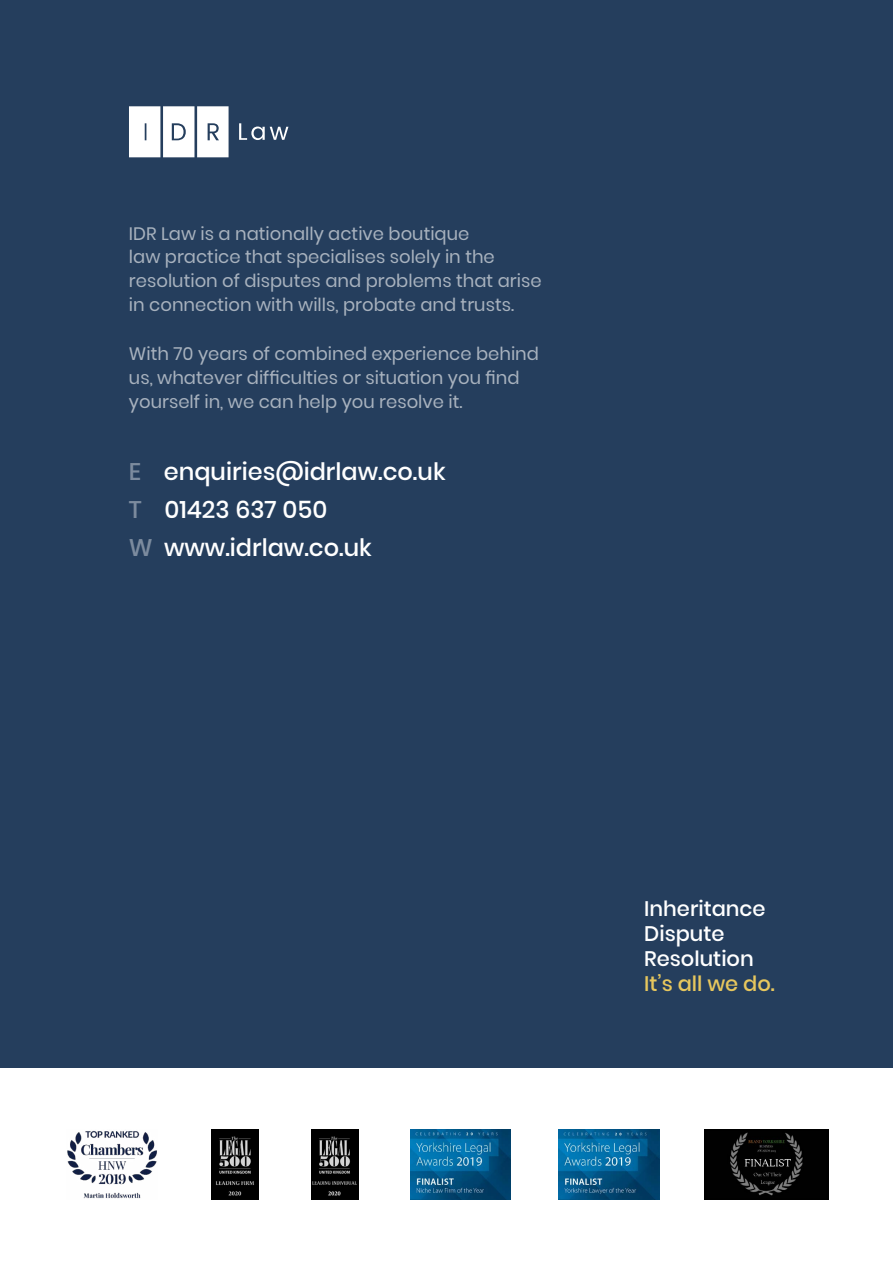
<style>
.page{position:relative;width:893px;height:1263px;background:#fff}
.page>*{position:absolute;margin:0;border:0;box-sizing:border-box;transform-origin:0 0}
.t1{font:500 24px "Poppins";color:#fff}
.t2{font:500 21px/25.2px "Poppins";color:#fff}
.t3{font:500 21px "Poppins";color:#e7c75e}
.t4{font:18px/24px "Poppins";color:#a8b2be}
.s1{color:#7c8b9e}
</style>
<div class="page">
<div style="left:0;top:0;width:893px;height:1067px;background:#253e5d"></div>
<svg style="left:129px;top:106px;width:100px;height:51px;background:#e7eaed"></svg>
<svg style="left:239px;top:123px;width:49px;height:17px"></svg>
<img style="left:67px;top:1130px;width:90px;height:69px">
<img style="left:212px;top:1129px;width:47px;height:70px">
<img style="left:410px;top:1129px;width:101px;height:70px">
<img style="left:311px;top:1129px;width:47px;height:70px">
<img style="left:559px;top:1129px;width:100px;height:70px">
<div style="left:704px;top:1129px;width:125px;height:70px;background:#000"></div>
<img style="left:730px;top:1132px;width:73px;height:64px">
<p class="t4" style="left:129px;top:221px;width:414px">IDR Law is a nationally active boutique<br>law practice that specialises solely in the resolution of disputes and problems that arise in connection with wills, probate and trusts.</p>
<p class="t4" style="left:129px;top:341px;width:412px">With 70 years of combined experience behind us, whatever difficulties or situation you find yourself in, we can help you resolve it.</p>
<h1 class="t1" style="left:129px;top:458px;width:318px"><span class="s1">E</span> enquiries@idrlaw.co.uk</h1>
<h1 class="t1" style="left:129px;top:496px;width:200px"><span class="s1">T</span> 01423 637 050</h1>
<h1 class="t1" style="left:129px;top:534px;width:244px"><span class="s1">W</span> www.idrlaw.co.uk</h1>
<p class="t2" style="left:644px;top:896px;width:123px">Inheritance<br>Dispute<br>Resolution</p>
<p class="t3" style="left:644px;top:972px;width:132px">It’s all we do.</p>
</div>
